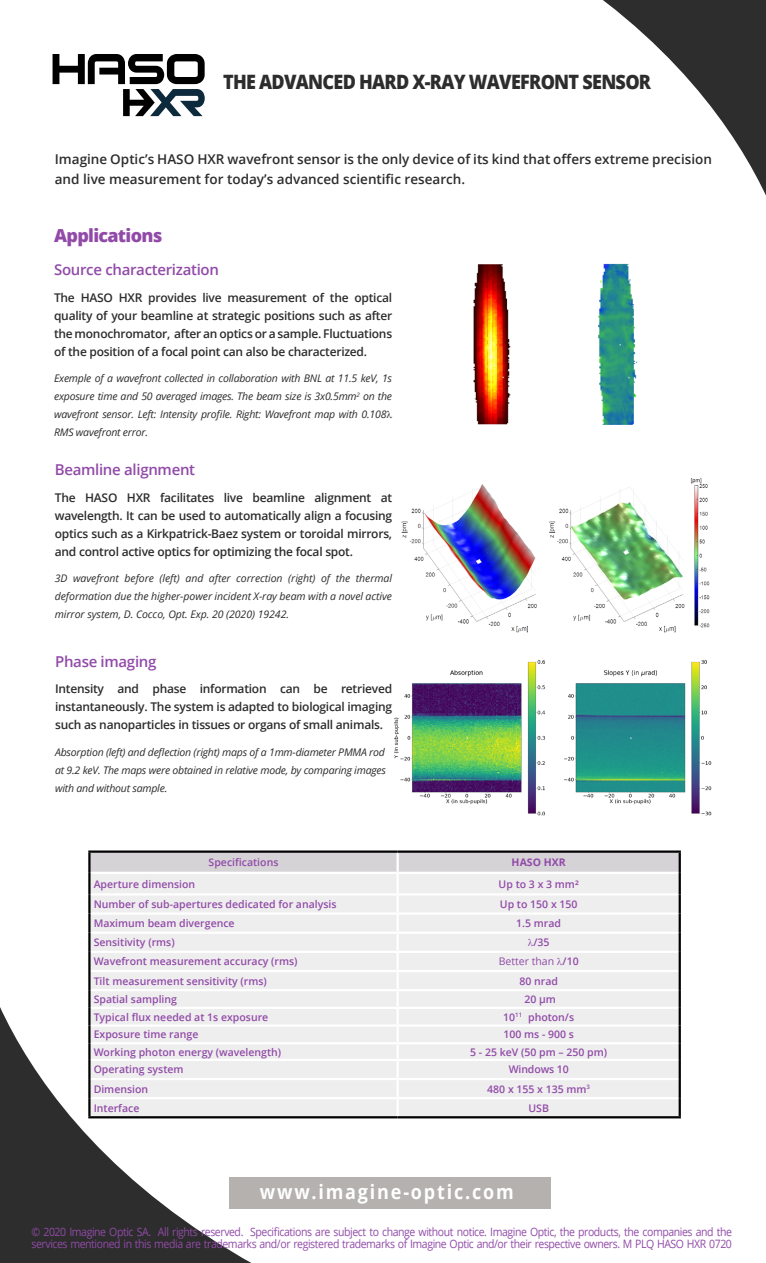
<style>
.page{position:relative;width:766px;height:1263px;background:#fff}
.page>*{position:absolute;margin:0;border:0;box-sizing:border-box;transform-origin:0 0}
.t1{font:800 19.8px "Open Sans";letter-spacing:-.04em;color:#2d2d2d;scale:.91 1}
.t2{font:700 19.8px "Open Sans";letter-spacing:.1em;color:#fff;scale:.91 1}
.body_bullets{font:800 18px "Open Sans";letter-spacing:-.04em;color:#914aa8}
.body_text{font:600 15px "Open Sans";letter-spacing:-.02em;color:#914aa8}
.body_text-2{font:600 13.5px/19.5px "Open Sans";color:#2d2d2d}
.body_text-3{font:600 12px/18px "Open Sans";letter-spacing:-.02em;color:#2d2d2d;text-align:justify}
.copyright{font:11.55px/12px "Open Sans";letter-spacing:-.04em;color:#914aa8;scale:.91 1}
.body_text-4{font:italic 10.5px/18px "Open Sans";letter-spacing:-.02em;color:#2d2d2d;text-align:justify}
.Table_elements{font:600 10.5px "Open Sans";color:#914aa8}
.Table_elements-2{font:10.5px "Open Sans";color:#914aa8}
.table_-_title{font:700 10.5px "Open Sans";color:#914aa8}
.s1{font-weight:600}
</style>
<div class="page">
<svg style="left:0;top:911px;width:681px;height:352px"></svg>
<div style="left:230px;top:1178px;width:321px;height:31px;background:#b4b1af"></div>
<svg style="left:52px;top:0;width:713px;height:264px"></svg>
<hr style="left:88px;top:850px;width:309px;height:3px;background:#020203">
<hr style="left:397px;top:850px;width:283px;height:3px;background:#020203">
<svg style="left:88px;top:852px;width:592px;height:264px"></svg>
<hr style="left:88px;top:1116px;width:309px;height:2px;background:#020203">
<hr style="left:397px;top:1116px;width:283px;height:2px;background:#020203">
<svg style="left:53px;top:54px;width:152px;height:62px"></svg>
<img style="left:598px;top:264px;width:40px;height:161px">
<img style="left:473px;top:264px;width:38px;height:161px">
<img style="left:401px;top:478px;width:309px;height:155px">
<img style="left:394px;top:660px;width:317px;height:156px">
<p class="t1" style="left:223px;top:67px;width:471px">THE ADVANCED HARD X-RAY WAVEFRONT SENSOR</p>
<p class="body_text-2" style="left:55px;top:149px;width:658px">Imagine Optic’s HASO HXR wavefront sensor is the only device of its kind that offers extreme precision and live measurement for today’s advanced scientific research.</p>
<p class="body_bullets" style="left:54px;top:222px;width:110px">Applications</p>
<p class="body_text" style="left:54px;top:259px;width:166px">Source characterization</p>
<p class="body_text-3" style="left:54px;top:288px;width:339px">The HASO HXR provides live measurement of the optical quality of your beamline at strategic positions such as after the monochromator, after an optics or a sample. Fluctuations of the position of a focal point can also be characterized.</p>
<p class="body_text-4" style="left:54px;top:369px;width:339px">Exemple of a wavefront collected in collaboration with BNL at 11.5 keV, 1s exposure time and 50 averaged images. The beam size is 3x0.5mm<sup>2</sup> on the wavefront sensor. Left: Intensity profile. Right: Wavefront map with 0.108● RMS wavefront error.</p>
<p class="body_text" style="left:55px;top:459px;width:142px">Beamline alignment</p>
<p class="body_text-3" style="left:55px;top:488px;width:339px">The HASO HXR facilitates live beamline alignment at wavelength. It can be used to automatically align a focusing optics such as a Kirkpatrick-Baez system or toroidal mirrors, and control active optics for optimizing the focal spot.</p>
<p class="body_text-4" style="left:55px;top:569px;width:339px">3D wavefront before (left) and after correction (right) of the thermal deformation due the higher-power incident X-ray beam with a novel active mirror system, D. Cocco, Opt. Exp. 20 (2020) 19242.</p>
<p class="body_text" style="left:55px;top:651px;width:103px">Phase imaging</p>
<p class="body_text-3" style="left:55px;top:680px;width:338px">Intensity and phase information can be retrieved instantaneously. The system is adapted to biological imaging such as nanoparticles in tissues or organs of small animals.</p>
<p class="body_text-4" style="left:55px;top:743px;width:332px">Absorption (left) and deflection (right) maps of a 1mm-diameter PMMA rod at 9.2 keV. The maps were obtained in relative mode, by comparing images with and without sample.</p>
<p class="Table_elements" style="left:208px;top:855px;width:71px">Specifications</p>
<p class="table_-_title" style="left:511px;top:855px;width:56px">HASO HXR</p>
<p class="Table_elements" style="left:94px;top:877px;width:103px">Aperture dimension</p>
<p class="Table_elements" style="left:498px;top:877px;width:82px">Up to 3 x 3 mm²</p>
<p class="Table_elements" style="left:94px;top:897px;width:244px">Number of sub-apertures dedicated for analysis</p>
<p class="Table_elements" style="left:499px;top:897px;width:79px">Up to 150 x 150</p>
<p class="Table_elements" style="left:94px;top:916px;width:142px">Maximum beam divergence</p>
<p class="Table_elements" style="left:516px;top:916px;width:46px">1.5 mrad</p>
<p class="Table_elements" style="left:94px;top:935px;width:82px">Sensitivity (rms)</p>
<p class="Table_elements" style="left:527px;top:935px;width:23px">●/35</p>
<p class="Table_elements" style="left:94px;top:954px;width:205px">Wavefront measurement accuracy (rms)</p>
<p class="Table_elements-2" style="left:498px;top:954px;width:81px">Better than ●<span class="s1">/10</span></p>
<p class="Table_elements" style="left:94px;top:973px;width:175px">Tilt measurement sensitivity (rms)</p>
<p class="Table_elements" style="left:519px;top:973px;width:40px">80 nrad</p>
<p class="Table_elements" style="left:94px;top:992px;width:85px">Spatial sampling</p>
<p class="Table_elements" style="left:524px;top:992px;width:33px">20 μm</p>
<p class="Table_elements" style="left:94px;top:1010px;width:176px">Typical flux needed at 1s exposure</p>
<p class="Table_elements" style="left:503px;top:1010px;width:72px">10<sup>11</sup> photon/s</p>
<p class="Table_elements" style="left:94px;top:1027px;width:106px">Exposure time range</p>
<p class="Table_elements" style="left:503px;top:1027px;width:72px">100 ms - 900 s</p>
<p class="Table_elements" style="left:94px;top:1044px;width:189px">Working photon energy (wavelength)</p>
<p class="Table_elements" style="left:470px;top:1044px;width:138px">5 - 25 keV (50 pm – 250 pm)</p>
<p class="Table_elements" style="left:94px;top:1062px;width:91px">Operating system</p>
<p class="Table_elements" style="left:508px;top:1062px;width:61px">Windows 10</p>
<p class="Table_elements" style="left:94px;top:1081px;width:56px">Dimension</p>
<p class="Table_elements" style="left:487px;top:1081px;width:104px">480 x 155 x 135 mm<sup>3</sup></p>
<p class="Table_elements" style="left:94px;top:1101px;width:47px">Interface</p>
<p class="Table_elements" style="left:528px;top:1101px;width:22px">USB</p>
<p class="t2" style="left:260px;top:1178px;width:280px">www.imagine-optic.com</p>
<p class="copyright" style="left:32px;top:1225px;width:771px">© 2020 Imagine Optic SA. All rights reserved. Specifications are subject to change without notice. Imagine Optic, the products, the companies and the services mentioned in this media are trademarks and/or registered trademarks of Imagine Optic and/or their respective owners. M PLQ HASO HXR 0720</p>
</div>
